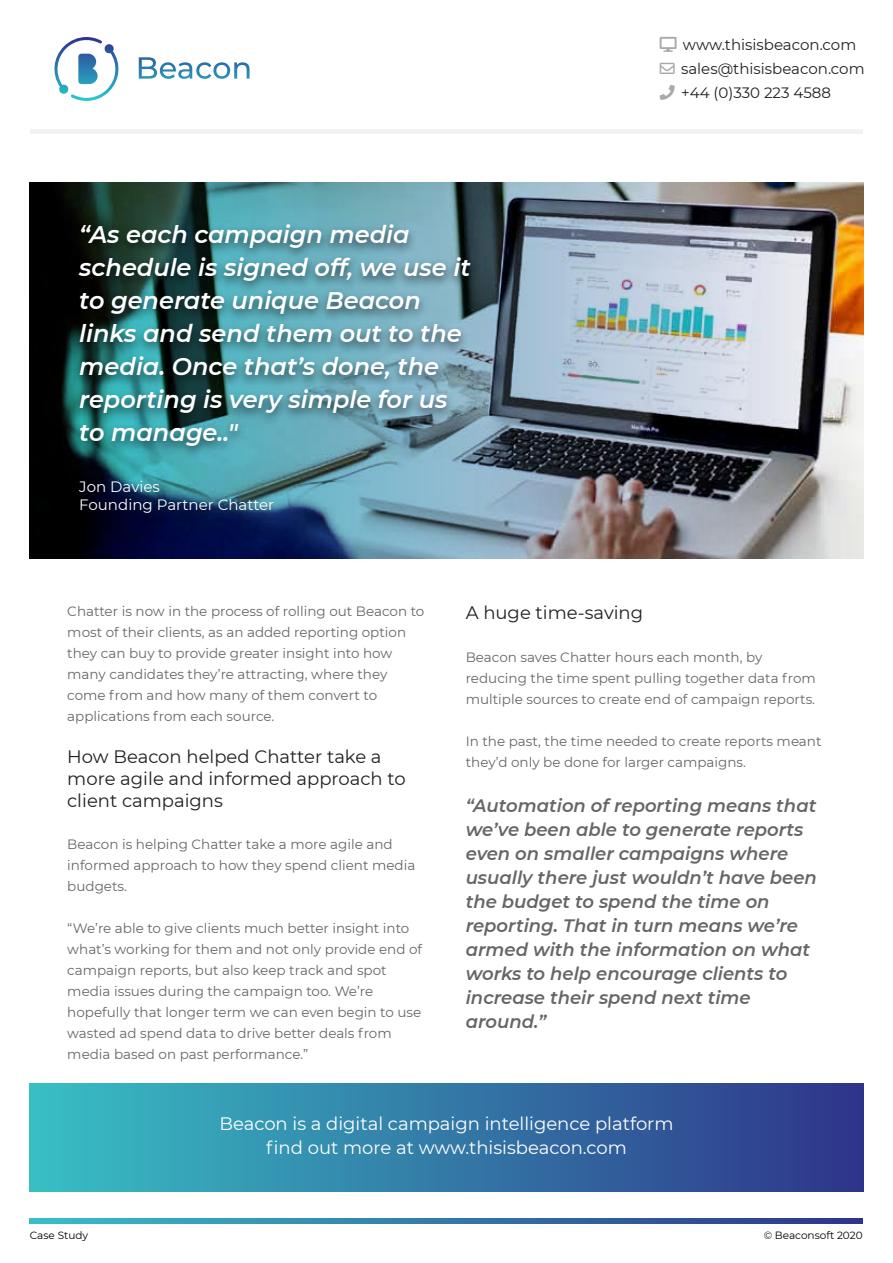
<style>
.page{position:relative;width:893px;height:1263px;background:#fff}
.page>*{position:absolute;margin:0;border:0;box-sizing:border-box;transform-origin:0 0}
.t1{font:italic 600 24px/33px "Montserrat";color:#fff}
.t2{font:italic 600 18px/24px "Montserrat";color:#666}
.t3{font:18px/21.6px "Montserrat";color:#231f20}
.t4{font:18px/24px "Montserrat";color:#fff;text-align:center}
.t5{font:15px/24px "Montserrat";color:#231f20}
.t6{font:15px/18px "Montserrat";color:#fff}
.t7{font:13.5px/21px "Montserrat";color:#666}
.t8{font:10.5px "Montserrat";color:#000}
</style>
<div class="page">
<img style="left:30px;top:182px;width:833px;height:376px">
<img style="left:66px;top:213px;width:424px;height:320px">
<div style="left:30px;top:1083px;width:833px;height:108px;background:linear-gradient(to right,#38bfc4,#2e3489)"></div>
<div style="left:30px;top:129px;width:832px;height:5px;background:#f1f2f2"></div>
<svg style="left:54px;top:37px;width:196px;height:64px"></svg>
<svg style="left:30px;top:1218px;width:832px;height:5px;background:#3379a6"></svg>
<h1 class="t1" style="left:79px;top:216px;width:393px">“As each campaign media schedule is signed off, we use it to generate unique Beacon links and send them out to the media. Once that’s done, the reporting is very simple for us to manage.."</h1>
<p class="t6" style="left:79px;top:477px;width:196px">Jon Davies<br>Founding Partner Chatter</p>
<p class="t5" style="left:681px;top:32px;width:185px">www.thisisbeacon.com sales@thisisbeacon.com +44 (0)330 223 4588</p>
<p class="t7" style="left:67px;top:600px;width:359px">Chatter is now in the process of rolling out Beacon to most of their clients, as an added reporting option they can buy to provide greater insight into how many candidates they’re attracting, where they come from and how many of them convert to applications from each source.</p>
<h2 class="t3" style="left:67px;top:745px;width:340px">How Beacon helped Chatter take a more agile and informed approach to client campaigns</h2>
<p class="t7" style="left:67px;top:833px;width:349px">Beacon is helping Chatter take a more agile and informed approach to how they spend client media budgets.</p>
<p class="t7" style="left:67px;top:917px;width:356px">“We’re able to give clients much better insight into what’s working for them and not only provide end of campaign reports, but also keep track and spot media issues during the campaign too. We’re hopefully that longer term we can even begin to use wasted ad spend data to drive better deals from media based on past performance.”</p>
<h2 class="t3" style="left:466px;top:601px;width:179px">A huge time-saving</h2>
<p class="t7" style="left:466px;top:646px;width:352px">Beacon saves Chatter hours each month, by reducing the time spent pulling together data from multiple sources to create end of campaign reports.</p>
<p class="t7" style="left:466px;top:730px;width:357px">In the past, the time needed to create reports meant they’d only be done for larger campaigns.</p>
<p class="t2" style="left:466px;top:792px;width:353px">“Automation of reporting means that we’ve been able to generate reports even on smaller campaigns where usually there just wouldn’t have been the budget to spend the time on reporting. That in turn means we’re armed with the information on what works to help encourage clients to increase their spend next time around.”</p>
<h2 class="t4" style="left:220px;top:1111px;width:455px">Beacon is a digital campaign intelligence platform find out more at www.thisisbeacon.com</h2>
<p class="t8" style="left:30px;top:1228px;width:60px">Case Study</p>
<p class="t8" style="left:764px;top:1228px;width:101px">© Beaconsoft 2020</p>
</div>
